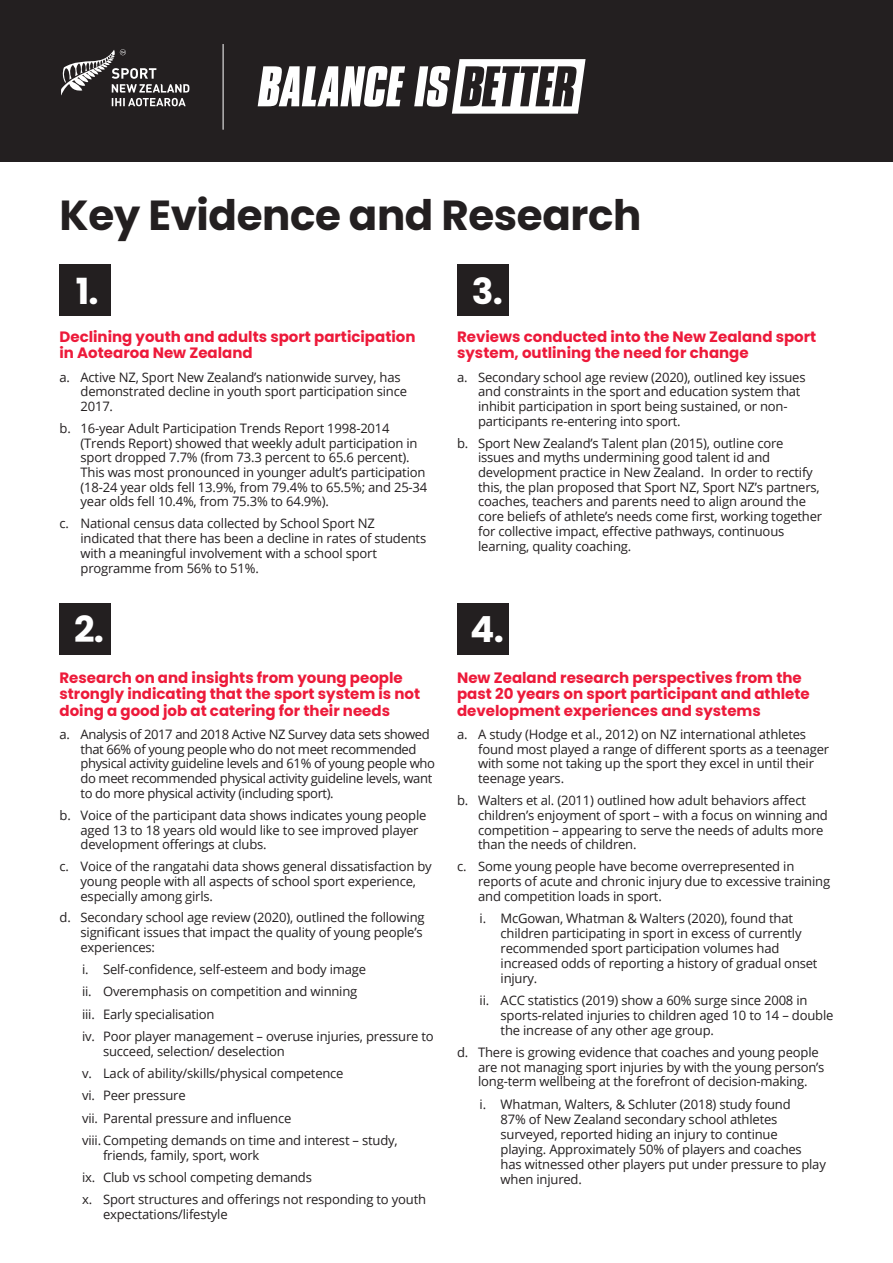
<style>
.page{position:relative;width:893px;height:1263px;background:#fff}
.page>*{position:absolute;margin:0;border:0;box-sizing:border-box;transform-origin:0 0}
.t1{font:700 42px "Poppins";letter-spacing:-.01em;color:#231f20}
.t2{font:700 36px "Poppins";color:#fff}
.t3{font:700 15px/16.5px "Poppins";color:#ed1a3a}
.Text_Indent{font:13.05px/14.7px "Open Sans";letter-spacing:-.015em;color:#231f20}
.Text_Indent_2{font:13.05px/15px "Open Sans";letter-spacing:-.015em;color:#231f20}
</style>
<div class="page">
<div style="left:60px;top:603px;width:51px;height:51px;background:#231f20"></div>
<div style="left:457px;top:603px;width:52px;height:51px;background:#231f20"></div>
<div style="left:60px;top:265px;width:51px;height:51px;background:#231f20"></div>
<div style="left:457px;top:265px;width:52px;height:51px;background:#231f20"></div>
<div style="left:0;top:0;width:893px;height:162px;background:#231f20"></div>
<svg style="left:61px;top:49px;width:128px;height:57px"></svg>
<hr style="left:223px;top:44px;width:1px;height:86px;background:#fff">
<svg style="left:258px;top:66px;width:147px;height:41px"></svg>
<svg style="left:414px;top:59px;width:172px;height:55px"></svg>
<p class="t1" style="left:60px;top:191px;width:583px">Key Evidence and Research</p>
<p class="t2" style="left:76px;top:271px;width:24px">1.</p>
<p class="t2" style="left:472px;top:271px;width:33px">3.</p>
<p class="t3" style="left:60px;top:328px;width:357px">Declining youth and adults sport participation in Aotearoa New Zealand</p>
<p class="Text_Indent" style="left:81px;top:369px;width:328px;text-indent:-21px">a. Active NZ, Sport New Zealand’s nationwide survey, has demonstrated decline in youth sport participation since<br>2017.</p>
<p class="Text_Indent" style="left:81px;top:420px;width:348px;text-indent:-21px">b. 16-year Adult Participation Trends Report 1998-2014 (Trends Report) showed that weekly adult participation in sport dropped 7.7% (from 73.3 percent to 65.6 percent).<br>This was most pronounced in younger adult’s participation (18-24 year olds fell 13.9%, from 79.4% to 65.5%; and 25-34 year olds fell 10.4%, from 75.3% to 64.9%).</p>
<p class="Text_Indent" style="left:81px;top:516px;width:347px;text-indent:-21px">c. National census data collected by School Sport NZ indicated that there has been a decline in rates of students with a meaningful involvement with a school sport programme from 56% to 51%.</p>
<p class="t3" style="left:457px;top:328px;width:361px">Reviews conducted into the New Zealand sport system, outlining the need for change</p>
<p class="Text_Indent" style="left:478px;top:369px;width:329px;text-indent:-21px">a. Secondary school age review (2020), outlined key issues and constraints in the sport and education system that inhibit participation in sport being sustained, or non&shy;participants re-entering into sport.</p>
<p class="Text_Indent" style="left:478px;top:435px;width:346px;text-indent:-21px">b. Sport New Zealand’s Talent plan (2015), outline core issues and myths undermining good talent id and development practice in New Zealand. In order to rectify this, the plan proposed that Sport NZ, Sport NZ’s partners, coaches, teachers and parents need to align around the core beliefs of athlete’s needs come first, working together for collective impact, effective pathways, continuous learning, quality coaching.</p>
<p class="t2" style="left:74px;top:609px;width:31px">2.</p>
<p class="t2" style="left:470px;top:609px;width:35px">4.</p>
<p class="t3" style="left:60px;top:669px;width:362px">Research on and insights from young people strongly indicating that the sport system is not doing a good job at catering for their needs</p>
<p class="Text_Indent" style="left:81px;top:727px;width:356px;text-indent:-21px">a. Analysis of 2017 and 2018 Active NZ Survey data sets showed that 66% of young people who do not meet recommended physical activity guideline levels and 61% of young people who do meet recommended physical activity guideline levels, want to do more physical activity (including sport).</p>
<p class="Text_Indent" style="left:81px;top:807px;width:347px;text-indent:-21px">b. Voice of the participant data shows indicates young people aged 13 to 18 years old would like to see improved player development offerings at clubs.</p>
<p class="Text_Indent" style="left:81px;top:859px;width:353px;text-indent:-21px">c. Voice of the rangatahi data shows general dissatisfaction by young people with all aspects of school sport experience, especially among girls.</p>
<p class="Text_Indent" style="left:81px;top:910px;width:346px;text-indent:-21px">d. Secondary school age review (2020), outlined the following significant issues that impact the quality of young people’s experiences:</p>
<p class="Text_Indent_2" style="left:82px;top:961px;width:286px">i. Self-confidence, self-esteem and body image</p>
<p class="Text_Indent_2" style="left:82px;top:984px;width:277px">ii. Overemphasis on competition and winning</p>
<p class="Text_Indent_2" style="left:82px;top:1006px;width:134px">iii. Early specialisation</p>
<p class="Text_Indent_2" style="left:103px;top:1028px;width:332px;text-indent:-21px">iv. Poor player management – overuse injuries, pressure to succeed, selection/ deselection</p>
<p class="Text_Indent_2" style="left:82px;top:1065px;width:263px">v. Lack of ability/skills/physical competence</p>
<p class="Text_Indent_2" style="left:82px;top:1088px;width:105px">vi. Peer pressure</p>
<p class="Text_Indent_2" style="left:82px;top:1110px;width:211px">vii. Parental pressure and influence</p>
<p class="Text_Indent_2" style="left:103px;top:1132px;width:296px;text-indent:-21px">viii. Competing demands on time and interest – study, friends, family, sport, work</p>
<p class="Text_Indent_2" style="left:82px;top:1169px;width:231px">ix. Club vs school competing demands</p>
<p class="Text_Indent_2" style="left:103px;top:1191px;width:325px;text-indent:-21px">x. Sport structures and offerings not responding to youth expectations/lifestyle</p>
<p class="t3" style="left:457px;top:669px;width:354px">New Zealand research perspectives from the past 20 years on sport participant and athlete development experiences and systems</p>
<p class="Text_Indent" style="left:478px;top:727px;width:353px;text-indent:-21px">a. A study (Hodge et al., 2012) on NZ international athletes found most played a range of different sports as a teenager with some not taking up the sport they excel in until their teenage years.</p>
<p class="Text_Indent" style="left:478px;top:793px;width:351px;text-indent:-21px">b. Walters et al. (2011) outlined how adult behaviors affect children’s enjoyment of sport – with a focus on winning and competition – appearing to serve the needs of adults more than the needs of children.</p>
<p class="Text_Indent" style="left:478px;top:859px;width:354px;text-indent:-21px">c. Some young people have become overrepresented in reports of acute and chronic injury due to excessive training and competition loads in sport.</p>
<p class="Text_Indent_2" style="left:501px;top:910px;width:318px;text-indent:-21px">i. McGowan, Whatman &amp; Walters (2020), found that children participating in sport in excess of currently recommended sport participation volumes had increased odds of reporting a history of gradual onset injury.</p>
<p class="Text_Indent_2" style="left:501px;top:992px;width:334px;text-indent:-21px">ii. ACC statistics (2019) show a 60% surge since 2008 in sports-related injuries to children aged 10 to 14 – double the increase of any other age group.</p>
<p class="Text_Indent" style="left:478px;top:1044px;width:348px;text-indent:-21px">d. There is growing evidence that coaches and young people are not managing sport injuries by with the young person’s long-term wellbeing at the forefront of decision-making.</p>
<p class="Text_Indent_2" style="left:501px;top:1096px;width:327px;text-indent:-21px">i. Whatman, Walters, &amp; Schluter (2018) study found<br>87% of New Zealand secondary school athletes surveyed, reported hiding an injury to continue playing. Approximately 50% of players and coaches has witnessed other players put under pressure to play when injured.</p>
</div>
